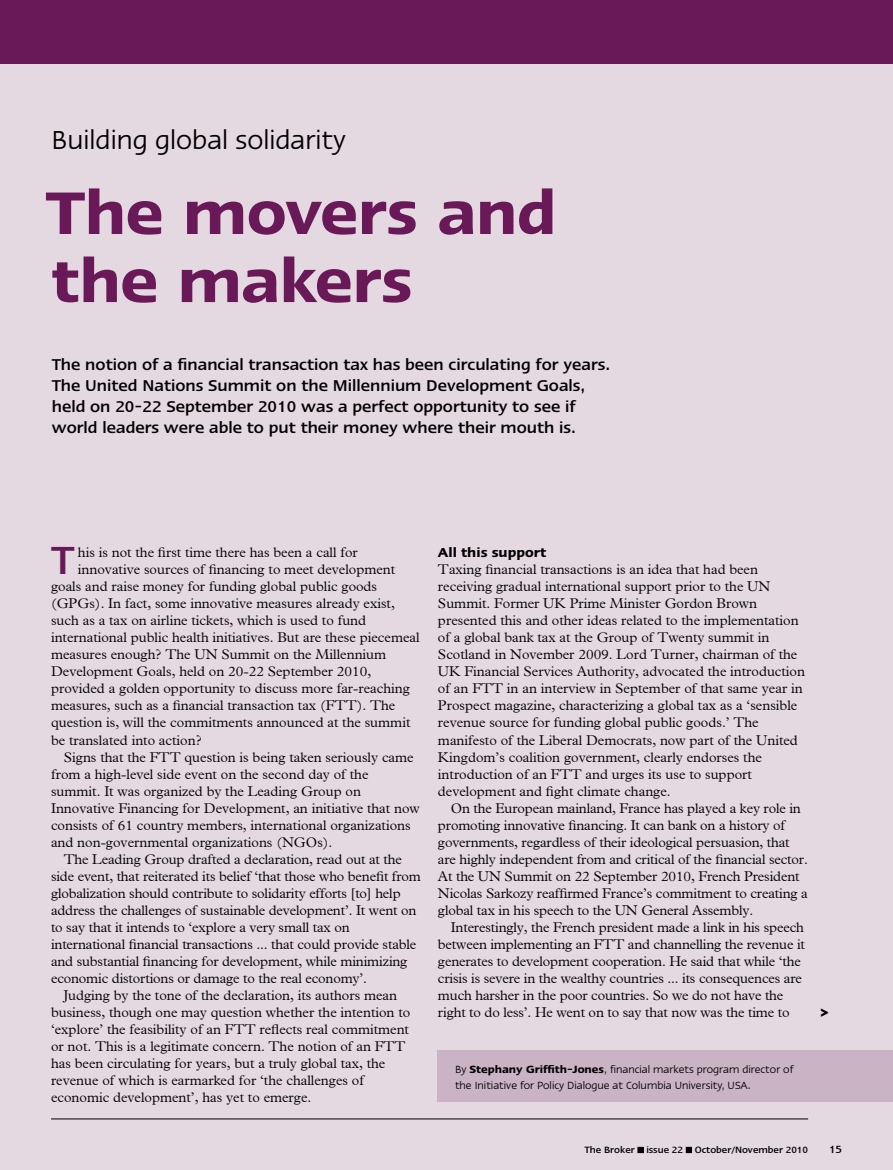
<style>
.page{position:relative;width:893px;height:1170px;background:#fff}
.page>*{position:absolute;margin:0;border:0;box-sizing:border-box;transform-origin:0 0}
.t1{font:600 69px/68.1px "Linotype Ergo";letter-spacing:-.015em;color:#6a1958}
.t2{font:500 45.15px "Linotype Ergo";color:#6a1958}
.t3{font:30px "Linotype Ergo";color:#000}
.t4{font:500 18px/21px "Linotype Ergo";color:#000}
.t5{font:700 18px "Linotype Ergo";color:#000}
.t6{font:600 15px "Linotype Ergo";color:#000}
.t7{font:300 14.1px/17px "Plantin";color:#000}
.t8{font:12px/16.5px "Linotype Ergo";color:#000}
.t9{font:500 12px "Linotype Ergo";color:#000}
.t10{font:500 10.5px "Linotype Ergo";color:#000}
.s1{font-weight:600}
</style>
<div class="page">
<div style="left:0;top:0;width:893px;height:1169px;background:#e4d8e1"></div>
<div style="left:0;top:0;width:893px;height:64px;background:#6a1958"></div>
<div style="left:438px;top:1050px;width:455px;height:51px;background:#cab3c4"></div>
<svg style="left:638px;top:1146px;width:6px;height:6px"></svg>
<svg style="left:686px;top:1146px;width:6px;height:6px"></svg>
<hr style="left:51px;top:1118px;width:757px;height:1px;background:#000">
<h3 class="t3" style="left:52px;top:123px;width:296px">Building global solidarity</h3>
<h1 class="t1" style="left:46px;top:178px;width:513px">The movers and the makers</h1>
<p class="t4" style="left:52px;top:354px;width:560px">The notion of a financial transaction tax has been circulating for years.<br>The United Nations Summit on the Millennium Development Goals, held on 20-22 September 2010 was a perfect opportunity to see if world leaders were able to put their money where their mouth is.</p>
<h2 class="t2" style="left:51px;top:536px;width:25px">T</h2>
<p class="t7" style="left:78px;top:544px;width:281px">his is not the first time there has been a call for</p>
<p class="t7" style="left:78px;top:561px;width:319px">innovative sources of financing to meet development</p>
<p class="t7" style="left:51px;top:578px;width:328px">goals and raise money for funding global public goods</p>
<p class="t7" style="left:51px;top:595px;width:345px">(GPGs). In fact, some innovative measures already exist,</p>
<p class="t7" style="left:51px;top:612px;width:317px">such as a tax on airline tickets, which is used to fund</p>
<p class="t7" style="left:51px;top:629px;width:370px">international public health initiatives. But are these piecemeal</p>
<p class="t7" style="left:51px;top:646px;width:337px">measures enough? The UN Summit on the Millennium</p>
<p class="t7" style="left:51px;top:663px;width:322px">Development Goals, held on 20-22 September 2010,</p>
<p class="t7" style="left:51px;top:680px;width:361px">provided a golden opportunity to discuss more far-reaching</p>
<p class="t7" style="left:51px;top:697px;width:346px">measures, such as a financial transaction tax (FTT). The</p>
<p class="t7" style="left:51px;top:714px;width:361px">question is, will the commitments announced at the summit</p>
<p class="t7" style="left:51px;top:731px;width:152px">be translated into action?</p>
<p class="t7" style="left:64px;top:748px;width:351px">Signs that the FTT question is being taken seriously came</p>
<p class="t7" style="left:51px;top:765px;width:319px">from a high-level side event on the second day of the</p>
<p class="t7" style="left:51px;top:782px;width:311px">summit. It was organized by the Leading Group on</p>
<p class="t7" style="left:51px;top:799px;width:370px">Innovative Financing for Development, an initiative that now</p>
<p class="t7" style="left:51px;top:816px;width:361px">consists of 61 country members, international organizations</p>
<p class="t7" style="left:51px;top:833px;width:283px">and non-governmental organizations (NGOs).</p>
<p class="t7" style="left:64px;top:850px;width:340px">The Leading Group drafted a declaration, read out at the</p>
<p class="t7" style="left:51px;top:867px;width:371px">side event, that reiterated its belief ‘that those who benefit from</p>
<p class="t7" style="left:51px;top:884px;width:351px">globalization should contribute to solidarity efforts [to] help</p>
<p class="t7" style="left:51px;top:901px;width:367px">address the challenges of sustainable development’. It went on</p>
<p class="t7" style="left:51px;top:918px;width:300px">to say that it intends to ‘explore a very small tax on</p>
<p class="t7" style="left:51px;top:935px;width:367px">international financial transactions ... that could provide stable</p>
<p class="t7" style="left:51px;top:952px;width:358px">and substantial financing for development, while minimizing</p>
<p class="t7" style="left:51px;top:969px;width:318px">economic distortions or damage to the real economy’.</p>
<p class="t7" style="left:64px;top:986px;width:335px">Judging by the tone of the declaration, its authors mean</p>
<p class="t7" style="left:51px;top:1003px;width:361px">business, though one may question whether the intention to</p>
<p class="t7" style="left:51px;top:1020px;width:359px">‘explore’ the feasibility of an FTT reflects real commitment</p>
<p class="t7" style="left:51px;top:1037px;width:356px">or not. This is a legitimate concern. The notion of an FTT</p>
<p class="t7" style="left:51px;top:1054px;width:336px">has been circulating for years, but a truly global tax, the</p>
<p class="t7" style="left:51px;top:1071px;width:315px">revenue of which is earmarked for ‘the challenges of</p>
<p class="t7" style="left:51px;top:1088px;width:262px">economic development’, has yet to emerge.</p>
<p class="t6" style="left:438px;top:544px;width:110px">All this support</p>
<p class="t7" style="left:438px;top:561px;width:369px">Taxing financial transactions is an idea that had been receiving gradual international support prior to the UN Summit. Former UK Prime Minister Gordon Brown presented this and other ideas related to the implementation of a global bank tax at the Group of Twenty summit in Scotland in November 2009. Lord Turner, chairman of the UK Financial Services Authority, advocated the introduction of an FTT in an interview in September of that same year in Prospect magazine, characterizing a global tax as a ‘sensible revenue source for funding global public goods.’ The manifesto of the Liberal Democrats, now part of the United Kingdom’s coalition government, clearly endorses the introduction of an FTT and urges its use to support development and fight climate change.</p>
<p class="t7" style="left:438px;top:799px;width:371px;text-indent:13px">On the European mainland, France has played a key role in promoting innovative financing. It can bank on a history of governments, regardless of their ideological persuasion, that are highly independent from and critical of the financial sector.<br>At the UN Summit on 22 September 2010, French President Nicolas Sarkozy reaffirmed France’s commitment to creating a global tax in his speech to the UN General Assembly.</p>
<p class="t7" style="left:438px;top:918px;width:369px;text-indent:13px">Interestingly, the French president made a link in his speech between implementing an FTT and channelling the revenue it generates to development cooperation. He said that while ‘the crisis is severe in the wealthy countries ... its consequences are much harsher in the poor countries. So we do not have the right to do less’. He went on to say that now was the time to</p>
<p class="t5" style="left:820px;top:1002px;width:10px">&gt;</p>
<p class="t8" style="left:455px;top:1060px;width:340px">By <span class="s1">Stephany Griffith-Jones</span>, financial markets program director of the Initiative for Policy Dialogue at Columbia University, USA.</p>
<p class="t10" style="left:584px;top:1144px;width:225px">The Broker issue 22 October/November 2010</p>
<p class="t9" style="left:829px;top:1142px;width:14px">15</p>
</div>
